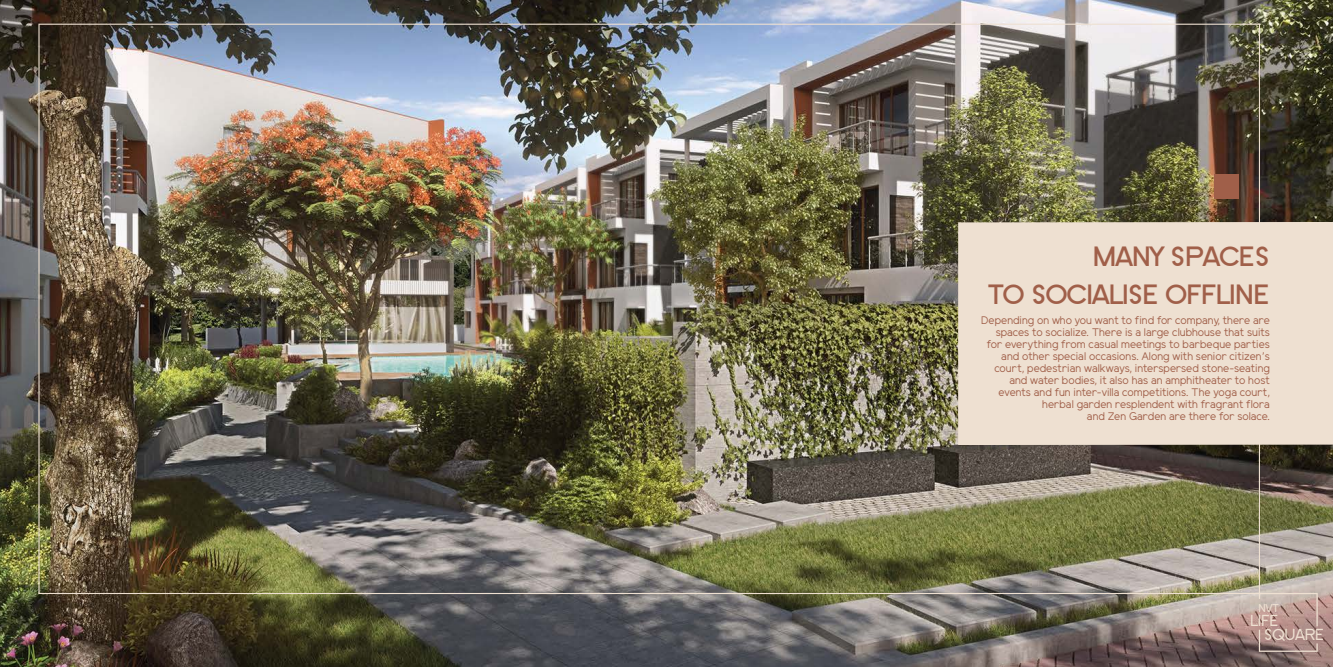
<style>
.page{position:relative;width:1333px;height:667px;background:#fff}
.page>*{position:absolute;margin:0;border:0;box-sizing:border-box;transform-origin:0 0}
.t1{font:700 29px/37.3px "SF Old Republic SC";letter-spacing:-.04em;color:#a05f49;text-align:right}
.t2{font:16.6px/14.1px "SF Old Republic SC";letter-spacing:-.04em;color:#eee0d1}
.t3{font:12px "SF Old Republic SC";color:#eee0d1}
.t4{font:11px/12px "Elliot Sans";color:#a05f49;text-align:right}
</style>
<div class="page">
<img style="left:0;top:0;width:1332px;height:666px">
<img style="left:38px;top:24px;width:1221px;height:569px">
<svg style="left:1258px;top:592px;width:59px;height:59px;background:#b3958e"></svg>
<div style="left:958px;top:222px;width:374px;height:222px;background:#eee0d1"></div>
<h1 class="t1" style="left:988px;top:238px;width:283px">MANY SPACES<br>TO SOCIALISE OFFLINE</h1>
<p class="t4" style="left:981px;top:315px;width:290px">Depending on who you want to find for company, there are spaces to socialize. There is a large clubhouse that suits for everything from casual meetings to barbeque parties and other special occasions. Along with senior citizen’s court, pedestrian walkways, interspersed stone-seating and water bodies, it also has an amphitheater to host events and fun inter-villa competitions. The yoga court, herbal garden resplendent with fragrant flora<br>and Zen Garden are there for solace.</p>
<p class="t3" style="left:1257px;top:601px;width:22px">NVT</p>
<h2 class="t2" style="left:1263px;top:613px;width:62px;text-indent:-14px">LIFE<br>SQUARE</h2>
</div>
